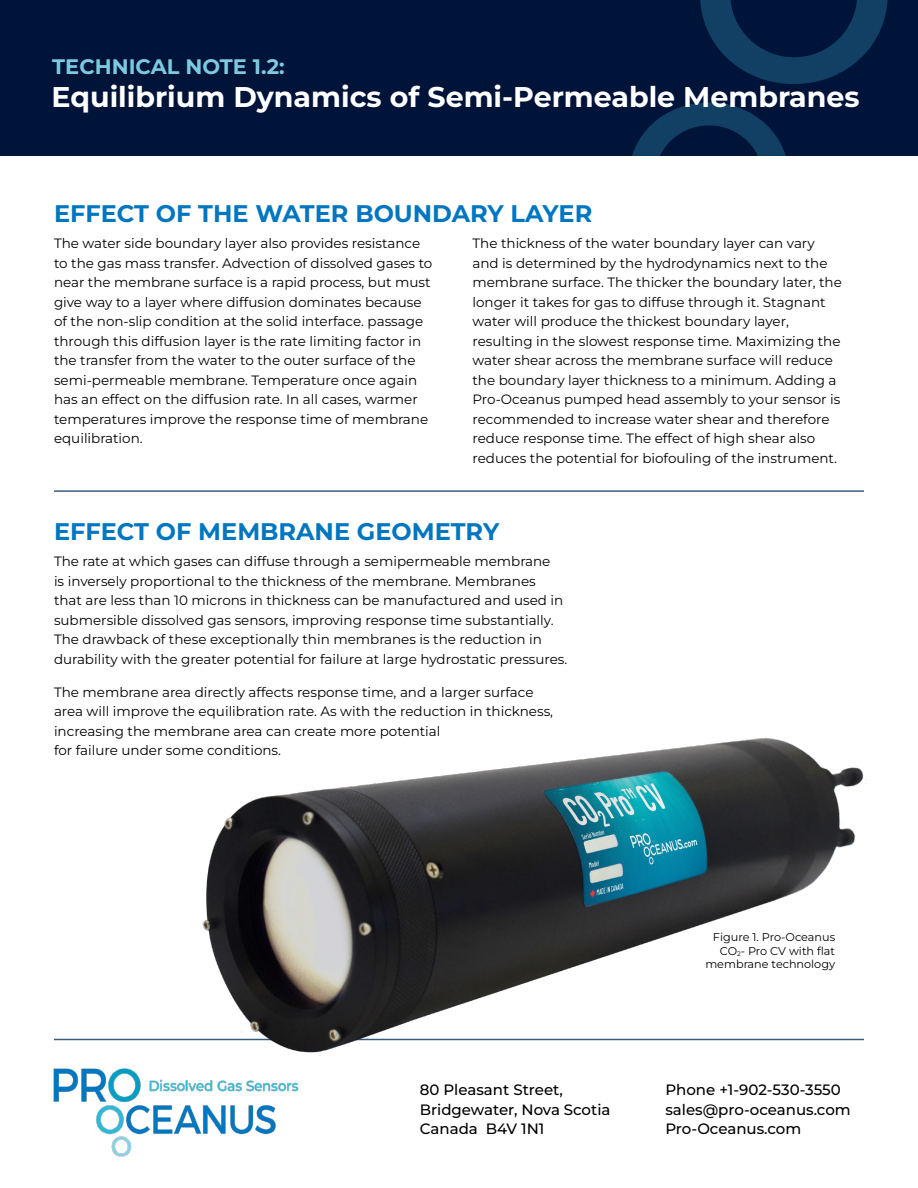
<style>
.page{position:relative;width:918px;height:1188px;background:#fff}
.page>*{position:absolute;margin:0;border:0;box-sizing:border-box;transform-origin:0 0}
.t1{font:700 28.5px "Montserrat";color:#fff}
.t2{font:700 24px "Montserrat";color:#0076c0}
.t3{font:700 21px "Montserrat";color:#7dcade}
.t4{font:500 15px/19.5px "Montserrat";color:#000}
.t5{font:13.5px/19.5px "Montserrat";color:#000}
.t6{font:11.25px/13.5px "Montserrat";color:#000;text-align:right}
.s1{font-size:6.6px}
</style>
<div class="page">
<div style="left:0;top:0;width:918px;height:156px;background:#001339"></div>
<svg style="left:700px;top:0;width:188px;height:84px"></svg>
<svg style="left:632px;top:102px;width:154px;height:54px"></svg>
<img style="left:53px;top:738px;width:814px;height:419px">
<hr style="left:54px;top:490px;width:810px;height:2px;background:#395b7d">
<h3 class="t3" style="left:52px;top:52px;width:234px">TECHNICAL NOTE 1.2:</h3>
<h1 class="t1" style="left:51px;top:77px;width:810px">Equilibrium Dynamics of Semi-Permeable Membranes</h1>
<h2 class="t2" style="left:54px;top:196px;width:540px">EFFECT OF THE WATER BOUNDARY LAYER</h2>
<p class="t5" style="left:54px;top:233px;width:380px">The water side boundary layer also provides resistance to the gas mass transfer. Advection of dissolved gases to near the membrane surface is a rapid process, but must give way to a layer where diffusion dominates because of the non-slip condition at the solid interface. passage through this diffusion layer is the rate limiting factor in the transfer from the water to the outer surface of the semi-permeable membrane. Temperature once again has an effect on the diffusion rate. In all cases, warmer temperatures improve the response time of membrane equilibration.</p>
<p class="t5" style="left:472px;top:233px;width:371px">The thickness of the water boundary layer can vary and is determined by the hydrodynamics next to the membrane surface. The thicker the boundary later, the longer it takes for gas to diffuse through it. Stagnant water will produce the thickest boundary layer, resulting in the slowest response time. Maximizing the water shear across the membrane surface will reduce the boundary layer thickness to a minimum. Adding a Pro-Oceanus pumped head assembly to your sensor is recommended to increase water shear and therefore reduce response time. The effect of high shear also reduces the potential for biofouling of the instrument.</p>
<h2 class="t2" style="left:54px;top:514px;width:447px">EFFECT OF MEMBRANE GEOMETRY</h2>
<p class="t5" style="left:54px;top:551px;width:515px">The rate at which gases can diffuse through a semipermeable membrane<br>is inversely proportional to the thickness of the membrane. Membranes<br>that are less than 10 microns in thickness can be manufactured and used in submersible dissolved gas sensors, improving response time substantially.<br>The drawback of these exceptionally thin membranes is the reduction in durability with the greater potential for failure at large hydrostatic pressures.</p>
<p class="t5" style="left:54px;top:682px;width:501px">The membrane area directly affects response time, and a larger surface area will improve the equilibration rate. As with the reduction in thickness, increasing the membrane area can create more potential<br>for failure under some conditions.</p>
<p class="t4" style="left:420px;top:1079px;width:192px">80 Pleasant Street,<br>Bridgewater, Nova Scotia<br>Canada B4V 1N1</p>
<p class="t6" style="left:705px;top:930px;width:131px">Figure 1. Pro-Oceanus<br>CO<span class="s1">2</span>- Pro CV with flat membrane technology</p>
<p class="t4" style="left:665px;top:1079px;width:187px">Phone +1-902-530-3550 sales@pro-oceanus.com<br>Pro-Oceanus.com</p>
</div>
